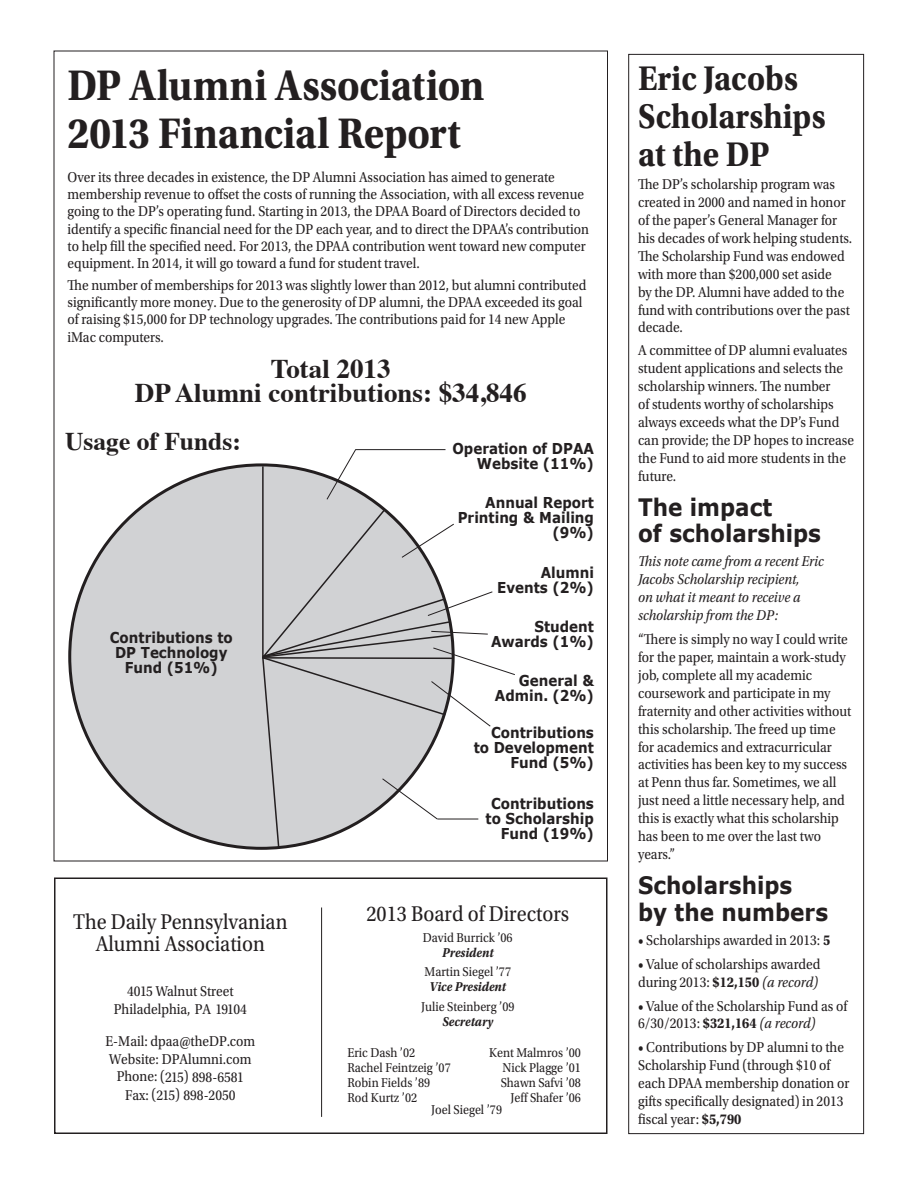
<style>
.page{position:relative;width:918px;height:1188px;background:#fff}
.page>*{position:absolute;margin:0;border:0;box-sizing:border-box;transform-origin:0 0}
.t1{font:700 45px/48px "Utopia Std";letter-spacing:-.005em;color:#231f20;scale:.9 1}
.t2{font:700 36px/38.2px "Utopia Std";color:#231f20;scale:.9 1}
.t3{font:700 27px/24px "Times";color:#231f20;text-align:center}
.t4{font:700 25.5px "Times";color:#231f20}
.t5{font:700 24px/26.2px "Verdana";color:#231f20;scale:.9 1}
.t6{font:22.5px/22.5px "Utopia Std";color:#231f20;text-align:center;scale:.9 1}
.t7{font:15px/18px "Utopia Std";color:#231f20;scale:.9 1}
.t8{font:700 15px/15px "Verdana";color:#231f20;text-align:right;scale:.9 1}
.t9{font:italic 15px/18px "Utopia Std";color:#231f20;scale:.9 1}
.t10{font:13.5px/15px "Utopia Std";color:#231f20;scale:.9 1}
.t11{font:italic 700 13.5px "Utopia Std";color:#231f20;scale:.9 1}
.s1{color:#fff}
.s2{font-weight:700}
.s3{font-style:italic}
</style>
<div class="page">
<div style="left:54px;top:878px;width:554px;height:256px;border:2px solid #231f20"></div>
<div style="left:628px;top:54px;width:236px;height:1080px;border:1px solid #231f20"></div>
<div style="left:70px;top:465px;width:383px;height:383px;background:#d1d2d4;border-radius:50%"></div>
<hr style="left:262px;top:466px;width:2px;height:192px;background:#231f20">
<hr style="left:356px;top:449px;width:90px;height:1px;background:#231f20">
<svg style="left:326px;top:449px;width:31px;height:51px"></svg>
<hr style="left:321px;top:908px;width:1px;height:209px;background:#231f20">
<svg style="left:261px;top:507px;width:254px;height:343px"></svg>
<h1 class="t1" style="left:68px;top:62px;width:465px">DP Alumni Association<br>2013 Financial Report</h1>
<p class="t7" style="left:67px;top:169px;width:581px;line-height:17.2px">Over its three decades in existence, the DP Alumni Association has aimed to generate membership revenue to offset the costs of running the Association, with all excess revenue going to the DP’s operating fund. Starting in 2013, the DPAA Board of Directors decided to identify a specific financial need for the DP each year, and to direct the DPAA’s contribution to help fill the specified need. For 2013, the DPAA contribution went toward new computer equipment. In 2014, it will go toward a fund for student travel.</p>
<p class="t7" style="left:67px;top:277px;width:578px;line-height:17.2px">The number of memberships for 2013 was slightly lower than 2012, but alumni contributed significantly more money. Due to the generosity of DP alumni, the DPAA exceeded its goal of raising $15,000 for DP technology upgrades. The contributions paid for 14 new Apple iMac computers.</p>
<h3 class="t3" style="left:135px;top:354px;width:393px">Total 2013<br>DP Alumni contributions: $34,846</h3>
<h3 class="t4" style="left:65px;top:417px;width:177px">Usage of Funds:</h3>
<p class="t8" style="left:452px;top:441px;width:159px">Operation of DPAA<br>Website (11%)</p>
<p class="t8" style="left:458px;top:496px;width:153px">Annual Report<br>Printing &amp; Mailing (9%)</p>
<p class="t8" style="left:110px;top:630px;width:138px;text-align:center">Contributions to<br>DP Technology<br>Fund (51%)</p>
<h3 class="t6" style="left:73px;top:911px;width:240px">The Daily Pennsylvanian<br>Alumni Association</h3>
<p class="t7" style="left:114px;top:983px;width:149px;text-align:center">4015 Walnut Street<br>Philadelphia, PA 19104</p>
<p class="t7" style="left:106px;top:1032px;width:168px;text-align:center">E-Mail: dpaa@theDP.com<br>Website: DPAlumni.com<br>Phone: (215) 898-6581<br>Fax: (215) 898-2050</p>
<p class="t8" style="left:497px;top:565px;width:109px">Alumni<br>Events (2%)</p>
<p class="t8" style="left:491px;top:619px;width:116px">Student<br>Awards (1%)</p>
<p class="t8" style="left:495px;top:673px;width:111px">General &amp;<br>Admin. (2%)</p>
<p class="t8" style="left:474px;top:726px;width:135px">Contributions to Development<br>Fund (5%)</p>
<p class="t8" style="left:486px;top:796px;width:122px">Contributions to Scholarship<br>Fund (19%)</p>
<h3 class="t6" style="left:366px;top:903px;width:227px">2013 Board of Directors</h3>
<p class="t10" style="left:423px;top:930px;width:101px">David Burrick ’06</p>
<p class="t11" style="left:442px;top:945px;width:59px">President</p>
<p class="t10" style="left:425px;top:965px;width:98px">Martin Siegel ’77</p>
<p class="t11" style="left:430px;top:979px;width:87px">Vice President</p>
<p class="t10" style="left:421px;top:999px;width:105px">Julie Steinberg ’09</p>
<p class="t11" style="left:443px;top:1014px;width:58px">Secretary</p>
<p class="t10" style="left:343px;top:1046px;width:121px"><span class="s1">*</span>Eric Dash ’02 <span class="s1">*</span>Rachel Feintzeig ’07 <span class="s1">*</span>Robin Fields ’89 <span class="s1">*</span>Rod Kurtz ’02</p>
<p class="t10" style="left:485px;top:1046px;width:108px;text-align:right"><span class="s1">*</span>Kent Malmros ’00 <span class="s1">*</span>Nick Plagge ’01<br>Shawn Safvi ’08 <span class="s1">*</span>Jeff Shafer ’06</p>
<p class="t10" style="left:427px;top:1102px;width:85px"><span class="s1">*</span>Joel Siegel ’79</p>
<h2 class="t2" style="left:638px;top:59px;width:210px">Eric Jacobs<br>Scholarships at the DP</h2>
<p class="t7" style="left:638px;top:175px;width:239px">The DP’s scholarship program was created in 2000 and named in honor of the paper’s General Manager for his decades of work helping students.<br>The Scholarship Fund was endowed with more than $200,000 set aside<br>by the DP. Alumni have added to the fund with contributions over the past decade.</p>
<p class="t7" style="left:638px;top:341px;width:241px">A committee of DP alumni evaluates student applications and selects the scholarship winners. The number<br>of students worthy of scholarships always exceeds what the DP’s Fund can provide; the DP hopes to increase the Fund to aid more students in the future.</p>
<h3 class="t5" style="left:638px;top:494px;width:205px">The impact<br>of scholarships</h3>
<p class="t9" style="left:638px;top:552px;width:208px">This note came from a recent Eric<br>Jacobs Scholarship recipient,<br>on what it meant to receive a scholarship from the DP:</p>
<p class="t7" style="left:638px;top:630px;width:239px">“There is simply no way I could write for the paper, maintain a work-study job, complete all my academic coursework and participate in my fraternity and other activities without this scholarship. The freed up time for academics and extracurricular activities has been key to my success at Penn thus far. Sometimes, we all just need a little necessary help, and this is exactly what this scholarship has been to me over the last two years.”</p>
<h3 class="t5" style="left:638px;top:873px;width:213px">Scholarships<br>by the numbers</h3>
<p class="t7" style="left:638px;top:931px;width:215px">• Scholarships awarded in 2013: <span class="s2">5</span></p>
<p class="t7" style="left:638px;top:955px;width:204px">• Value of scholarships awarded during 2013: <span class="s2">$12,150</span> <span class="s3">(a record)</span></p>
<p class="t7" style="left:638px;top:997px;width:234px">• Value of the Scholarship Fund as of<br>6/30/2013: <span class="s2">$321,164</span> <span class="s3">(a record)</span></p>
<p class="t7" style="left:638px;top:1039px;width:236px">• Contributions by DP alumni to the<br>Scholarship Fund (through $10 of each DPAA membership donation or gifts specifically designated) in 2013 fiscal year: <span class="s2">$5,790</span></p>
</div>
